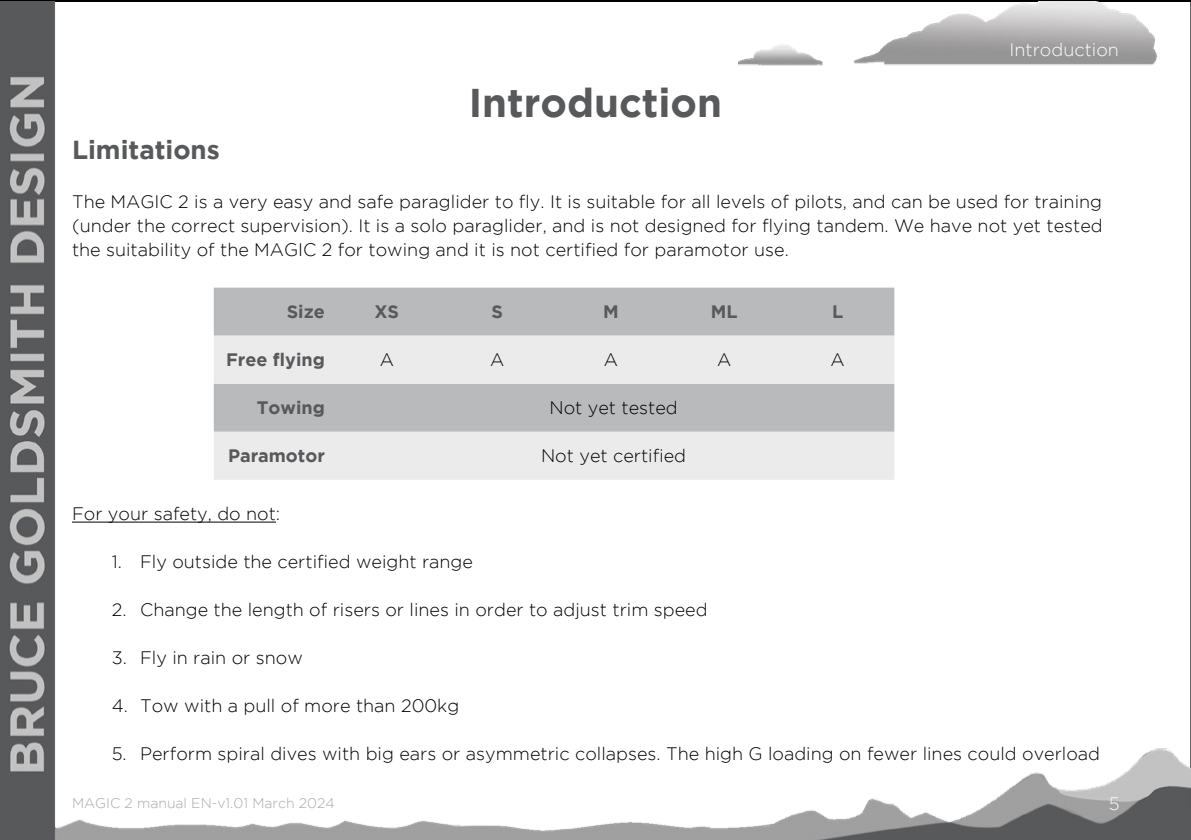
<style>
.page{position:relative;width:1191px;height:840px;background:#fff}
.page>*{position:absolute;margin:0;border:0;box-sizing:border-box;transform-origin:0 0}
.t1{font:700 40px "Gotham";color:#58595b}
.t2{font:700 26px "Gotham";color:#58595b}
.t3{font:300 18px/24px "Gotham";color:#000;text-align:justify}
.t4{font:700 18px "Gotham";color:#58595b}
.t5{font:300 18px "Gotham";color:#fff}
.t6{font:300 14px "Gotham";color:#a7a9ac}
</style>
<div class="page">
<img style="left:0;top:1px;width:1191px;height:838px">
<hr style="left:72px;top:521px;width:204px;height:1px;background:#000">
<div style="left:214px;top:287px;width:680px;height:48px;background:#b8babc"></div>
<svg style="left:214px;top:335px;width:680px;height:144px;background:#dadadc"></svg>
<h1 class="t1" style="left:469px;top:79px;width:255px">Introduction</h1>
<p class="t5" style="left:1009px;top:40px;width:111px">Introduction</p>
<h2 class="t2" style="left:72px;top:135px;width:149px">Limitations</h2>
<p class="t3" style="left:72px;top:189px;width:1032px">The MAGIC 2 is a very easy and safe paraglider to fly. It is suitable for all levels of pilots, and can be used for training (under the correct supervision). It is a solo paraglider, and is not designed for flying tandem. We have not yet tested the suitability of the MAGIC 2 for towing and it is not certified for paramotor use.</p>
<p class="t4" style="left:287px;top:301px;width:40px">Size</p>
<p class="t4" style="left:374px;top:301px;width:26px">XS</p>
<p class="t4" style="left:491px;top:301px;width:13px">S</p>
<p class="t4" style="left:603px;top:301px;width:17px">M</p>
<p class="t4" style="left:711px;top:301px;width:28px">ML</p>
<p class="t4" style="left:832px;top:301px;width:13px">L</p>
<p class="t4" style="left:226px;top:349px;width:100px">Free flying</p>
<p class="t3" style="left:380px;top:347px;width:16px">A</p>
<p class="t3" style="left:490px;top:347px;width:16px">A</p>
<p class="t3" style="left:603px;top:347px;width:16px">A</p>
<p class="t3" style="left:717px;top:347px;width:16px">A</p>
<p class="t3" style="left:830px;top:347px;width:16px">A</p>
<p class="t4" style="left:257px;top:397px;width:69px">Towing</p>
<p class="t3" style="left:549px;top:395px;width:130px">Not yet tested</p>
<p class="t4" style="left:228px;top:445px;width:98px">Paramotor</p>
<p class="t3" style="left:541px;top:443px;width:147px">Not yet certified</p>
<p class="t3" style="left:72px;top:501px;width:210px">For your safety, do not:</p>
<p class="t3" style="left:112px;top:549px;width:363px">1. Fly outside the certified weight range</p>
<p class="t3" style="left:112px;top:597px;width:597px">2. Change the length of risers or lines in order to adjust trim speed</p>
<p class="t3" style="left:112px;top:645px;width:193px">3. Fly in rain or snow</p>
<p class="t3" style="left:112px;top:693px;width:349px">4. Tow with a pull of more than 200kg</p>
<p class="t3" style="left:112px;top:741px;width:990px">5. Perform spiral dives with big ears or asymmetric collapses. The high G loading on fewer lines could overload</p>
<p class="t6" style="left:72px;top:795px;width:264px">MAGIC 2 manual EN-v1.01 March 2024</p>
<p class="t5" style="left:1109px;top:793px;width:12px">5</p>
</div>
